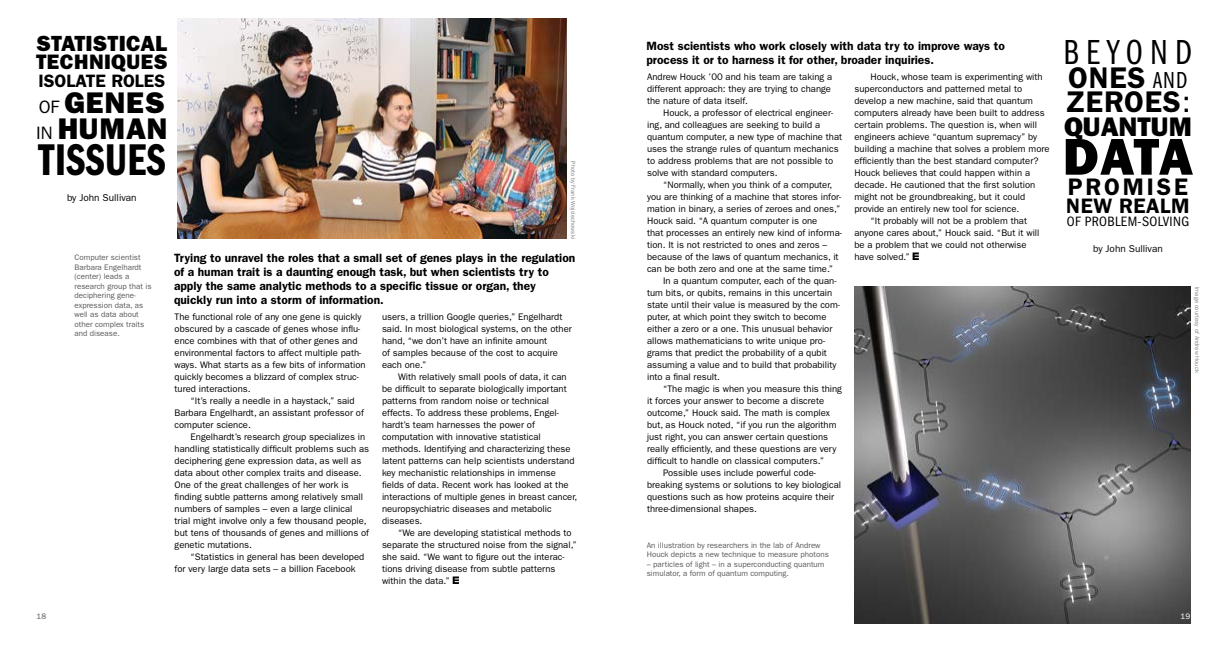
<style>
.page{position:relative;width:1224px;height:648px;background:#fff}
.page>*{position:absolute;margin:0;border:0;box-sizing:border-box;transform-origin:0 0}
.t1{font:52px "ITC Franklin Gothic Std Hvy";color:#000}
.t2{font:46px "ITC Franklin Gothic Std Dm Cp";letter-spacing:.01em;color:#000}
.t3{font:36px "ITC Franklin Gothic Std Bk Cp";letter-spacing:.2em;color:#000}
.t4{font:600 30px/24px "ITC Franklin Gothic Std";letter-spacing:.025em;color:#000}
.t5{font:30px/26px "ITC Franklin Gothic Std Hvy";letter-spacing:.025em;color:#000}
.t6{font:27px "ITC Franklin Gothic Std Hvy";color:#000}
.t7{font:600 24px "ITC Franklin Gothic Std";letter-spacing:.12em;color:#000}
.t8{font:22px "ITC Franklin Gothic Std Hvy";letter-spacing:.01em;color:#000}
.t9{font:21px "ITC Franklin Gothic Std Hvy";letter-spacing:.02em;color:#000}
.t10{font:600 21px "ITC Franklin Gothic Std";letter-spacing:.025em;color:#000}
.t11{font:600 18px "ITC Franklin Gothic Std";color:#000}
.t12{font:condensed 14px "ITC Franklin Gothic Std";letter-spacing:.025em;color:#000}
.t13{font:600 12px/14px "ITC Franklin Gothic Std";color:#000}
.t14{font:10px "ITC Franklin Gothic Std";color:#000}
.t15{font:9.5px/12px "ITC Franklin Gothic Std";color:#000}
.t16{font:8px/9.5px "ITC Franklin Gothic Std";color:#58595b}
.t17{font:8px "ITC Franklin Gothic Std";color:#fff}
.t18{font:6px "ITC Franklin Gothic Std";color:#808285}
.s1{font-family:"ITC Franklin Gothic Std";font-size:18px}
.s2{font-family:"ITC Franklin Gothic Std Bk Cp";font-weight:400;font-size:24px}
.s3{font-weight:400}
</style>
<div class="page">
<img style="left:854px;top:287px;width:337px;height:336px">
<img style="left:177px;top:18px;width:390px;height:220px">
<svg style="left:913px;top:253px;width:6px;height:7px"></svg>
<svg style="left:453px;top:577px;width:6px;height:7px"></svg>
<h3 class="t8" style="left:37px;top:31px;width:132px">STATISTICAL</h3>
<h3 class="t9" style="left:36px;top:50px;width:133px">TECHNIQUES</h3>
<h3 class="t11" style="left:38px;top:70px;width:128px">ISOLATE ROLES</h3>
<h3 class="t5" style="left:36px;top:90px;width:133px"><span class="s1">OF</span> GENES<br><span class="s1">IN</span> HUMAN</h3>
<h2 class="t2" style="left:38px;top:135px;width:129px">TISSUES</h2>
<p class="t14" style="left:67px;top:192px;width:71px">by John Sullivan</p>
<p class="t18" style="left:577px;top:161px;width:79px;rotate:90deg">Photo by Frank Wojciechowski</p>
<p class="t16" style="left:37px;top:612px;width:11px">18</p>
<p class="t16" style="left:75px;top:253px;width:78px">Computer scientist<br>Barbara Engelhardt (center) leads a research group that is deciphering gene&shy;expression data, as well as data about other complex traits and disease.</p>
<p class="t13" style="left:174px;top:251px;width:403px">Trying to unravel the roles that a small set of genes plays in the regulation of a human trait is a daunting enough task, but when scientists try to apply the same analytic methods to a specific tissue or organ, they quickly run into a storm of information.</p>
<p class="t15" style="left:175px;top:311px;width:193px">The functional role of any one gene is quickly obscured by a cascade of genes whose influ&shy;ence combines with that of other genes and environmental factors to affect multiple path&shy;ways. What starts as a few bits of information quickly becomes a blizzard of complex struc&shy;tured interactions.</p>
<p class="t15" style="left:175px;top:395px;width:191px;text-indent:16px">“It’s really a needle in a haystack,” said<br>Barbara Engelhardt, an assistant professor of computer science.</p>
<p class="t15" style="left:175px;top:431px;width:196px;text-indent:16px">Engelhardt’s research group specializes in handling statistically difficult problems such as deciphering gene expression data, as well as data about other complex traits and disease.<br>One of the great challenges of her work is finding subtle patterns among relatively small numbers of samples – even a large clinical trial might involve only a few thousand people, but tens of thousands of genes and millions of genetic mutations.</p>
<p class="t15" style="left:175px;top:551px;width:191px;text-indent:16px">“Statistics in general has been developed for very large data sets – a billion Facebook</p>
<p class="t15" style="left:382px;top:311px;width:191px">users, a trillion Google queries,” Engelhardt said. In most biological systems, on the other hand, “we don’t have an infinite amount<br>of samples because of the cost to acquire each one.”</p>
<p class="t15" style="left:382px;top:371px;width:197px;text-indent:16px">With relatively small pools of data, it can be difficult to separate biologically important patterns from random noise or technical effects. To address these problems, Engel&shy;hardt’s team harnesses the power of computation with innovative statistical methods. Identifying and characterizing these latent patterns can help scientists understand key mechanistic relationships in immense fields of data. Recent work has looked at the interactions of multiple genes in breast cancer, neuropsychiatric diseases and metabolic diseases.</p>
<p class="t15" style="left:382px;top:527px;width:196px;text-indent:16px">“We are developing statistical methods to separate the structured noise from the signal,” she said. “We want to figure out the interac&shy;tions driving disease from subtle patterns within the data.”</p>
<p class="t13" style="left:646px;top:39px;width:360px">Most scientists who work closely with data try to improve ways to process it or to harness it for other, broader inquiries.</p>
<p class="t15" style="left:647px;top:71px;width:187px">Andrew Houck ’00 and his team are taking a different approach: they are trying to change the nature of data itself.</p>
<p class="t15" style="left:647px;top:107px;width:197px;text-indent:16px">Houck, a professor of electrical engineer&shy;ing, and colleagues are seeking to build a quantum computer, a new type of machine that uses the strange rules of quantum mechanics to address problems that are not possible to solve with standard computers.</p>
<p class="t15" style="left:663px;top:179px;width:171px">“Normally, when you think of a computer,</p>
<p class="t15" style="left:647px;top:191px;width:196px">you are thinking of a machine that stores infor-</p>
<p class="t15" style="left:647px;top:203px;width:195px">mation in binary, a series of zeroes and ones,”</p>
<p class="t15" style="left:647px;top:215px;width:172px">Houck said. “A quantum computer is one</p>
<p class="t15" style="left:647px;top:227px;width:196px">that processes an entirely new kind of informa-</p>
<p class="t15" style="left:647px;top:239px;width:182px">tion. It is not restricted to ones and zeros –</p>
<p class="t15" style="left:647px;top:251px;width:193px">because of the laws of quantum mechanics, it</p>
<p class="t15" style="left:647px;top:263px;width:188px">can be both zero and one at the same time.”</p>
<p class="t15" style="left:663px;top:275px;width:175px">In a quantum computer, each of the quan-</p>
<p class="t15" style="left:647px;top:287px;width:187px">tum bits, or qubits, remains in this uncertain</p>
<p class="t15" style="left:647px;top:299px;width:194px">state until their value is measured by the com-</p>
<p class="t15" style="left:647px;top:311px;width:181px">puter, at which point they switch to become</p>
<p class="t15" style="left:647px;top:323px;width:187px">either a zero or a one. This unusual behavior</p>
<p class="t15" style="left:647px;top:335px;width:180px">allows mathematicians to write unique pro-</p>
<p class="t15" style="left:647px;top:347px;width:181px">grams that predict the probability of a qubit</p>
<p class="t15" style="left:647px;top:359px;width:191px">assuming a value and to build that probability</p>
<p class="t15" style="left:647px;top:371px;width:74px">into a final result.</p>
<p class="t15" style="left:663px;top:383px;width:180px">“The magic is when you measure this thing</p>
<p class="t15" style="left:647px;top:395px;width:179px">it forces your answer to become a discrete</p>
<p class="t15" style="left:647px;top:407px;width:184px">outcome,” Houck said. The math is complex</p>
<p class="t15" style="left:647px;top:419px;width:191px">but, as Houck noted, “if you run the algorithm</p>
<p class="t15" style="left:647px;top:431px;width:183px">just right, you can answer certain questions</p>
<p class="t15" style="left:647px;top:443px;width:191px">really efficiently, and these questions are very</p>
<p class="t15" style="left:647px;top:455px;width:179px">difficult to handle on classical computers.”</p>
<p class="t15" style="left:663px;top:467px;width:154px">Possible uses include powerful code-</p>
<p class="t15" style="left:647px;top:479px;width:195px">breaking systems or solutions to key biological</p>
<p class="t15" style="left:647px;top:491px;width:189px">questions such as how proteins acquire their</p>
<p class="t15" style="left:647px;top:503px;width:112px">three-dimensional shapes.</p>
<p class="t16" style="left:647px;top:540px;width:184px">An illustration by researchers in the lab of Andrew<br>Houck depicts a new technique to measure photons</p>
<p class="t16" style="left:647px;top:559px;width:179px">– particles of light – in a superconducting quantum simulator, a form of quantum computing.</p>
<p class="t15" style="left:871px;top:71px;width:174px">Houck, whose team is experimenting with</p>
<p class="t15" style="left:855px;top:83px;width:169px">superconductors and patterned metal to</p>
<p class="t15" style="left:855px;top:95px;width:180px">develop a new machine, said that quantum</p>
<p class="t15" style="left:855px;top:107px;width:192px">computers already have been built to address</p>
<p class="t15" style="left:855px;top:119px;width:184px">certain problems. The question is, when will</p>
<p class="t15" style="left:855px;top:131px;width:184px">engineers achieve “quantum supremacy” by</p>
<p class="t15" style="left:855px;top:143px;width:197px">building a machine that solves a problem more</p>
<p class="t15" style="left:855px;top:155px;width:186px">efficiently than the best standard computer?</p>
<p class="t15" style="left:855px;top:167px;width:177px">Houck believes that could happen within a</p>
<p class="t15" style="left:855px;top:179px;width:182px">decade. He cautioned that the first solution</p>
<p class="t15" style="left:855px;top:191px;width:172px">might not be groundbreaking, but it could</p>
<p class="t15" style="left:855px;top:203px;width:166px">provide an entirely new tool for science.</p>
<p class="t15" style="left:871px;top:215px;width:158px">“It probably will not be a problem that</p>
<p class="t15" style="left:855px;top:227px;width:187px">anyone cares about,” Houck said. “But it will</p>
<p class="t15" style="left:855px;top:239px;width:174px">be a problem that we could not otherwise</p>
<p class="t15" style="left:855px;top:251px;width:57px">have solved.”</p>
<h3 class="t3" style="left:1064px;top:32px;width:130px">BEYOND</h3>
<h3 class="t4" style="left:1065px;top:65px;width:127px">ONES <span class="s2">AND<br></span>ZEROES<span class="s3">:</span></h3>
<h3 class="t6" style="left:1064px;top:111px;width:129px">QUANTUM</h3>
<h1 class="t1" style="left:1063px;top:126px;width:132px">DATA</h1>
<h3 class="t7" style="left:1068px;top:172px;width:122px">PROMISE</h3>
<h3 class="t10" style="left:1066px;top:193px;width:125px">NEW REALM</h3>
<h3 class="t12" style="left:1067px;top:213px;width:124px">OF PROBLEM-SOLVING</h3>
<p class="t14" style="left:1093px;top:243px;width:71px">by John Sullivan</p>
<p class="t18" style="left:1201px;top:287px;width:87px;rotate:90deg">Image courtesy of Andrew Houck</p>
<p class="t17" style="left:1181px;top:612px;width:11px">19</p>
</div>
